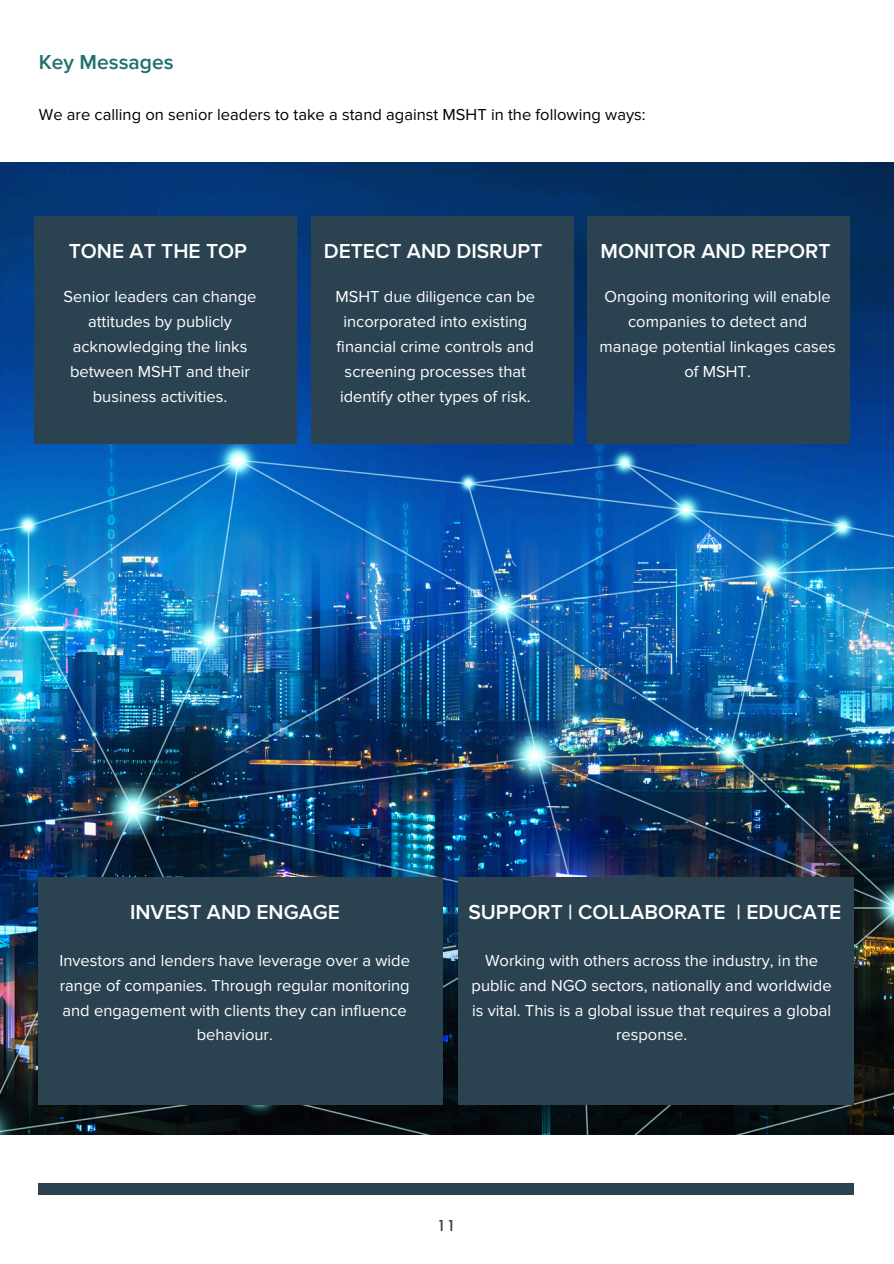
<style>
.page{position:relative;width:894px;height:1264px;background:#fff}
.page>*{position:absolute;margin:0;border:0;box-sizing:border-box;transform-origin:0 0}
.t1{font:600 21px "Proxima Nova";color:#fff}
.t2{font:600 21px "Proxima Nova";color:#20706b}
.t3{font:16.5px/24.8px "Proxima Nova";color:#fff;text-align:center}
.t4{font:16.5px "Proxima Nova";color:#000}
.t5{font:500 16.5px "Futura PT";color:#2b4251}
</style>
<div class="page">
<div style="left:39px;top:1183px;width:814px;height:11px;background:#2b4251"></div>
<img style="left:0;top:163px;width:893px;height:971px">
<div style="left:34px;top:216px;width:263px;height:228px;background:#2b4251"></div>
<div style="left:310px;top:216px;width:263px;height:228px;background:#2b4251"></div>
<div style="left:587px;top:216px;width:262px;height:228px;background:#2b4251"></div>
<div style="left:38px;top:877px;width:404px;height:227px;background:#2b4251"></div>
<div style="left:458px;top:877px;width:395px;height:227px;background:#2b4251"></div>
<p class="t2" style="left:39px;top:50px;width:136px">Key Messages</p>
<p class="t4" style="left:39px;top:105px;width:608px">We are calling on senior leaders to take a stand against MSHT in the following ways:</p>
<p class="t1" style="left:69px;top:239px;width:180px">TONE AT THE TOP</p>
<h1 class="t3" style="left:64px;top:285px;width:194px">Senior leaders can change attitudes by publicly acknowledging the links between MSHT and their business activities.</h1>
<p class="t1" style="left:324px;top:239px;width:220px">DETECT AND DISRUPT</p>
<h1 class="t3" style="left:335px;top:285px;width:201px">MSHT due diligence can be incorporated into existing financial crime controls and screening processes that identify other types of risk.</h1>
<p class="t1" style="left:600px;top:239px;width:231px">MONITOR AND REPORT</p>
<h1 class="t3" style="left:599px;top:285px;width:237px">Ongoing monitoring will enable companies to detect and manage potential linkages cases of MSHT.</h1>
<p class="t1" style="left:130px;top:899px;width:211px">INVEST AND ENGAGE</p>
<h1 class="t3" style="left:59px;top:948px;width:352px">Investors and lenders have leverage over a wide range of companies. Through regular monitoring and engagement with clients they can influence behaviour.</h1>
<p class="t1" style="left:468px;top:899px;width:374px">SUPPORT | COLLABORATE | EDUCATE</p>
<p class="t3" style="left:471px;top:948px;width:361px">Working with others across the industry, in the public and NGO sectors, nationally and worldwide is vital. This is a global issue that requires a global response.</p>
<h1 class="t5" style="left:437px;top:1218px;width:21px">11</h1>
</div>
